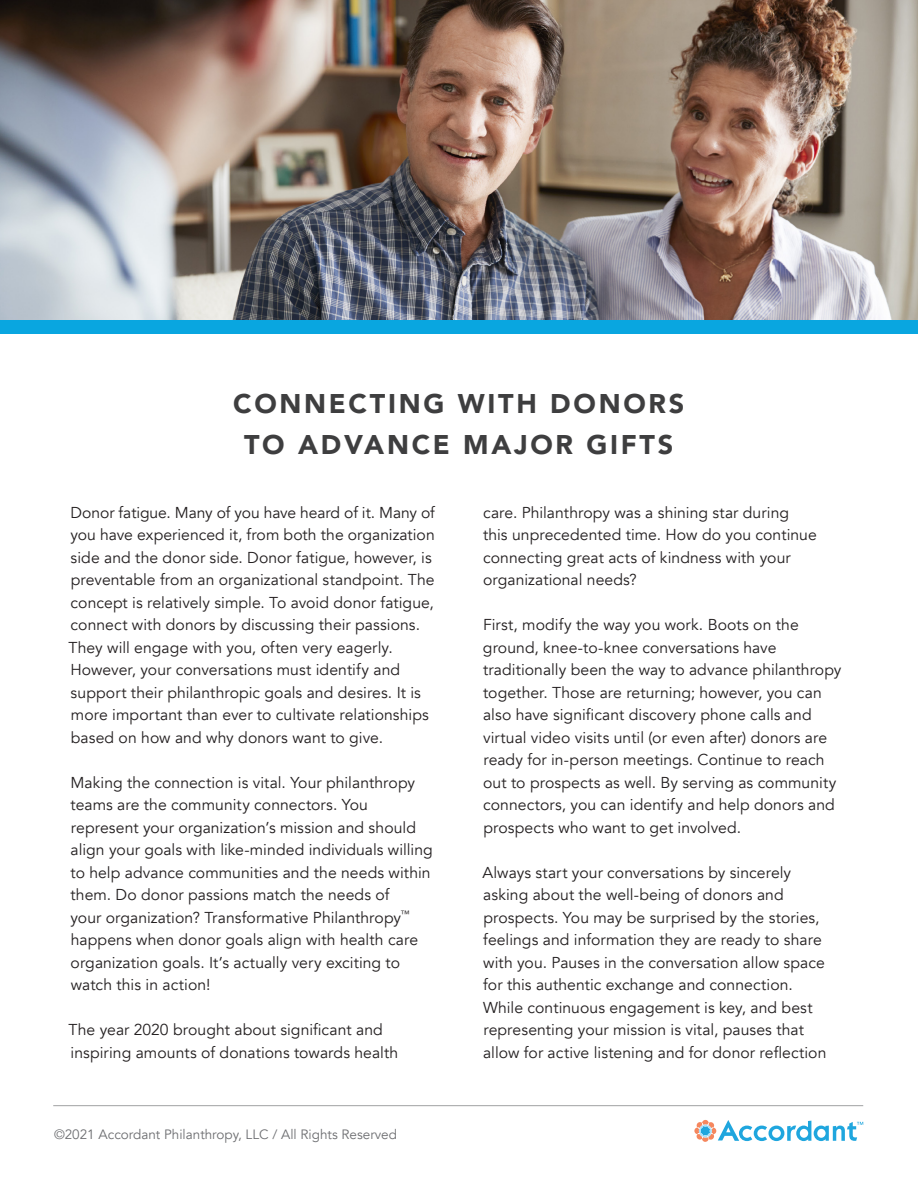
<style>
.page{position:relative;width:918px;height:1188px;background:#fff}
.page>*{position:absolute;margin:0;border:0;box-sizing:border-box;transform-origin:0 0}
.t1{font:900 27px/40.5px "Avenir";letter-spacing:.1em;color:#3e3e3f;text-align:center}
.body_text{font:15.75px/22.5px "Avenir";letter-spacing:.005em;color:#231f20}
.Cover_Title{font:13.5px "Avenir";color:#6d6e71}
</style>
<div class="page">
<img style="left:0;top:0;width:918px;height:320px">
<hr style="left:53px;top:1105px;width:810px;height:1px;background:#6c6d70">
<svg style="left:694px;top:1120px;width:169px;height:22px"></svg>
<div style="left:0;top:320px;width:918px;height:14px;background:#09a6e0"></div>
<p class="t1" style="left:233px;top:383px;width:453px">CONNECTING WITH DONORS<br>TO ADVANCE MAJOR GIFTS</p>
<p class="body_text" style="left:69px;top:501px;width:368px">Donor fatigue. Many of you have heard of it. Many of you have experienced it, from both the organization side and the donor side. Donor fatigue, however, is preventable from an organizational standpoint. The concept is relatively simple. To avoid donor fatigue, connect with donors by discussing their passions.<br>They will engage with you, often very eagerly.<br>However, your conversations must identify and support their philanthropic goals and desires. It is more important than ever to cultivate relationships based on how and why donors want to give.</p>
<p class="body_text" style="left:70px;top:771px;width:364px">Making the connection is vital. Your philanthropy teams are the community connectors. You represent your organization’s mission and should align your goals with like-minded individuals willing to help advance communities and the needs within them. Do donor passions match the needs of<br>your organization? Transformative Philanthropy<sup>™ </sup>happens when donor goals align with health care organization goals. It’s actually very exciting to watch this in action!</p>
<p class="body_text" style="left:69px;top:1019px;width:331px">The year 2020 brought about significant and inspiring amounts of donations towards health</p>
<p class="Cover_Title" style="left:54px;top:1126px;width:345px">©2021 Accordant Philanthropy, LLC / All Rights Reserved</p>
<p class="body_text" style="left:483px;top:501px;width:335px">care. Philanthropy was a shining star during this unprecedented time. How do you continue connecting great acts of kindness with your organizational needs?</p>
<p class="body_text" style="left:483px;top:614px;width:360px">First, modify the way you work. Boots on the ground, knee-to-knee conversations have traditionally been the way to advance philanthropy together. Those are returning; however, you can also have significant discovery phone calls and virtual video visits until (or even after) donors are ready for in-person meetings. Continue to reach out to prospects as well. By serving as community connectors, you can identify and help donors and prospects who want to get involved.</p>
<p class="body_text" style="left:482px;top:861px;width:346px">Always start your conversations by sincerely asking about the well-being of donors and prospects. You may be surprised by the stories, feelings and information they are ready to share with you. Pauses in the conversation allow space for this authentic exchange and connection.<br>While continuous engagement is key, and best representing your mission is vital, pauses that allow for active listening and for donor reflection</p>
</div>
